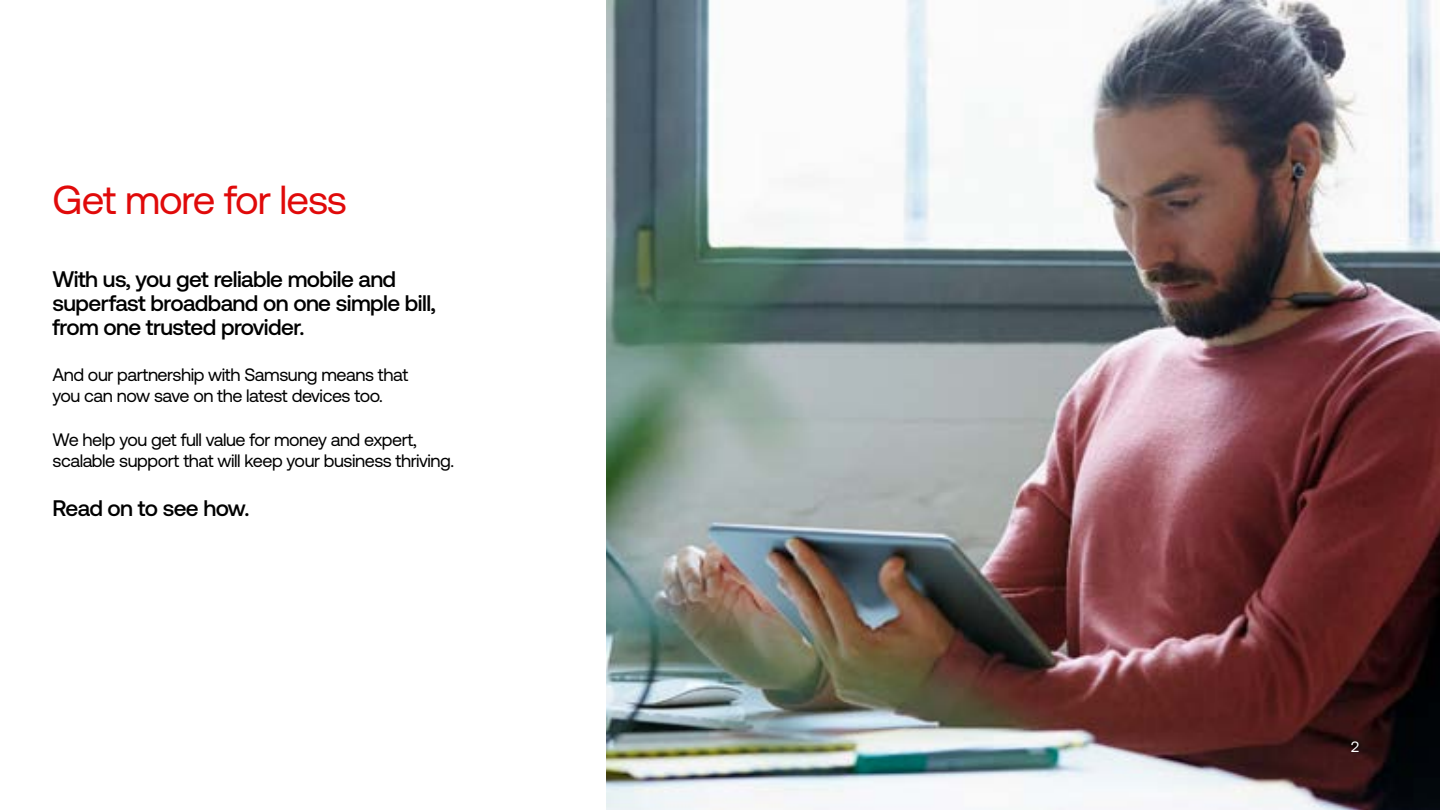
<style>
.page{position:relative;width:1440px;height:810px;background:#fff}
.page>*{position:absolute;margin:0;border:0;box-sizing:border-box;transform-origin:0 0}
.t1{font:40.5px "Aeonik Pro";letter-spacing:-.03em;color:#e00a0a}
.t2{font:500 22.5px/24px "Aeonik Pro";letter-spacing:-.025em;color:#000}
.t3{font:18px/21.6px "Aeonik Pro";letter-spacing:-.025em;color:#000}
.t4{font:15px "Aeonik Pro";color:#fff}
</style>
<div class="page">
<img style="left:607px;top:0;width:833px;height:810px">
<h1 class="t1" style="left:52px;top:177px;width:296px">Get more for less</h1>
<p class="t2" style="left:52px;top:267px;width:385px">With us, you get reliable mobile and superfast broadband on one simple bill, from one trusted provider.</p>
<p class="t3" style="left:52px;top:364px;width:357px">And our partnership with Samsung means that you can now save on the latest devices too.</p>
<p class="t3" style="left:52px;top:429px;width:403px">We help you get full value for money and expert, scalable support that will keep your business thriving.</p>
<p class="t2" style="left:52px;top:496px;width:198px">Read on to see how.</p>
<p class="t4" style="left:1351px;top:738px;width:10px">2</p>
</div>
